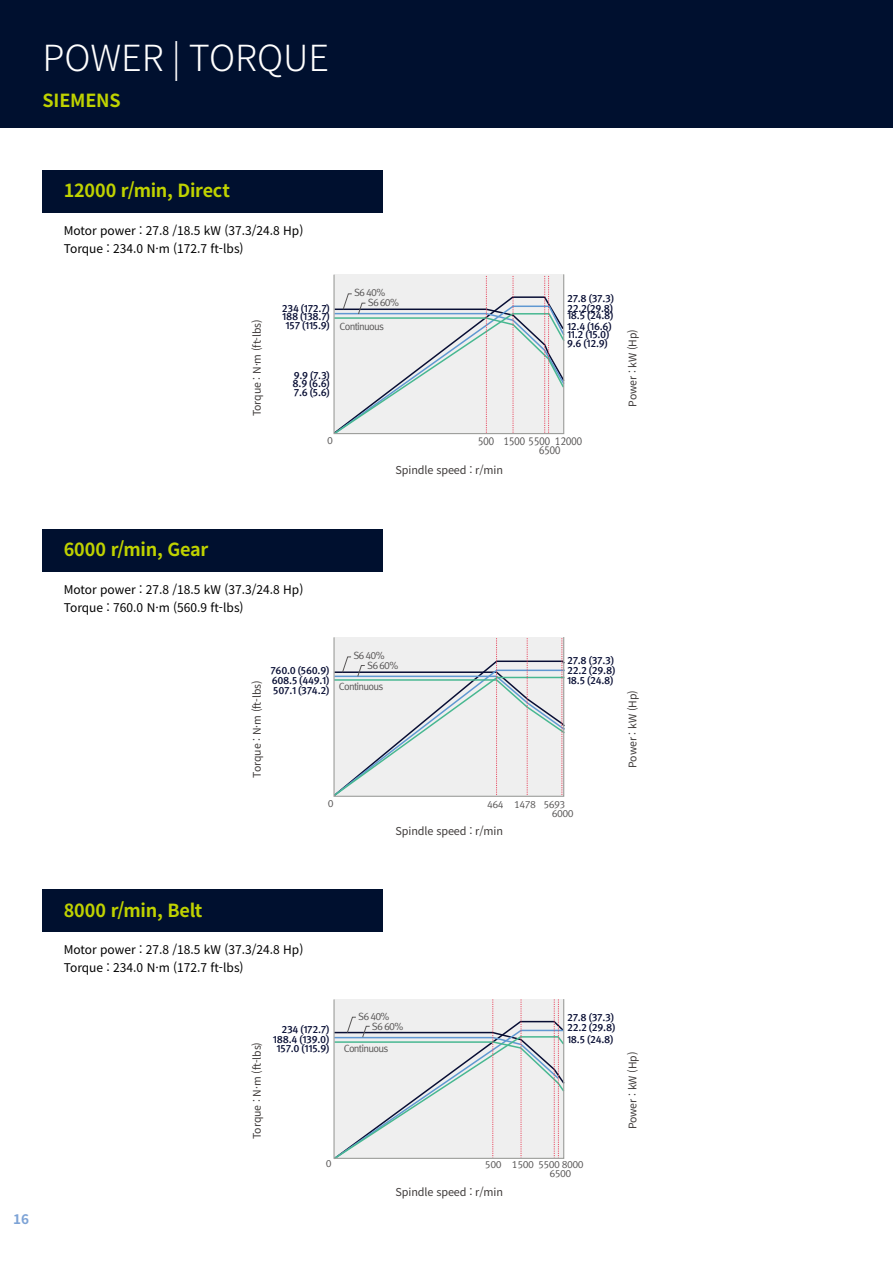
<style>
.page{position:relative;width:893px;height:1263px;background:#fff}
.page>*{position:absolute;margin:0;border:0;box-sizing:border-box;transform-origin:0 0}
.t1{font:300 36px "Noto Sans KR";color:#fff}
.t2{font:700 18px "Noto Sans KR";letter-spacing:-.01em;color:#bfd200}
.t3{font:700 13.5px "Noto Sans KR";color:#7da3d6}
.t4{font:12px/18px "Noto Sans KR";color:#000}
.t5{font:11.7px/9.1px "Meta Normal LF";letter-spacing:-.05em;color:#595757;scale:.9 1}
.t6{font:10.8px "Noto Sans KR";letter-spacing:-.01em;color:#3e3a39}
.t7{font:500 10.5px/9.9px "Doosan Meta Pro";letter-spacing:-.025em;color:#080e34}
.t8{font:10.5px "Noto Sans KR";letter-spacing:-.01em;color:#3e3a39}
.t9{font:10.5px "Meta Normal LF";letter-spacing:-.07em;color:#595757}
.t10{font:10.5px/9.1px "Meta Normal LF";letter-spacing:-.05em;color:#595757}
</style>
<div class="page">
<div style="left:0;top:0;width:893px;height:128px;background:#00102f"></div>
<div style="left:43px;top:170px;width:340px;height:43px;background:#00102f"></div>
<div style="left:43px;top:529px;width:340px;height:42px;background:#00102f"></div>
<div style="left:43px;top:889px;width:340px;height:43px;background:#00102f"></div>
<svg style="left:334px;top:276px;width:231px;height:159px"></svg>
<svg style="left:335px;top:638px;width:230px;height:159px"></svg>
<svg style="left:335px;top:999px;width:230px;height:160px"></svg>
<div style="left:333px;top:274px;width:231px;height:160px;border:1px solid #9d9e9b"></div>
<div style="left:333px;top:636px;width:231px;height:161px;border:1px solid #9d9e9b"></div>
<div style="left:333px;top:998px;width:231px;height:161px;border:1px solid #9d9e9b"></div>
<h1 class="t1" style="left:43px;top:38px;width:288px">POWER | TORQUE</h1>
<h2 class="t2" style="left:43px;top:90px;width:80px">SIEMENS</h2>
<p class="t3" style="left:13px;top:1211px;width:17px">16</p>
<h2 class="t2" style="left:64px;top:181px;width:168px">12000 r/min, Direct</h2>
<p class="t4" style="left:64px;top:222px;width:241px">Motor power : 27.8 /18.5 kW (37.3/24.8 Hp)<br>Torque : 234.0 N·m (172.7 ft-lbs)</p>
<p class="t8" style="left:251px;top:416px;width:98px;rotate:-90deg">Torque : N·m (ft-lbs)</p>
<p class="t7" style="left:282px;top:304px;width:50px">234 (172.7)</p>
<p class="t7" style="left:282px;top:311px;width:49px">188 (138.7)</p>
<p class="t7" style="left:286px;top:320px;width:46px">157 (115.9)</p>
<p class="t9" style="left:354px;top:287px;width:33px">S6 40%</p>
<p class="t9" style="left:368px;top:297px;width:33px">S6 60%</p>
<p class="t9" style="left:340px;top:320px;width:46px">Continuous</p>
<p class="t7" style="left:294px;top:370px;width:38px">9.9 (7.3)</p>
<p class="t7" style="left:293px;top:379px;width:39px">8.9 (6.6)</p>
<p class="t7" style="left:294px;top:387px;width:37px">7.6 (5.6)</p>
<p class="t7" style="left:567px;top:293px;width:48px">27.8 (37.3)</p>
<p class="t7" style="left:567px;top:322px;width:46px">12.4 (16.6)</p>
<p class="t7" style="left:567px;top:304px;width:48px">22.2(29.8)</p>
<p class="t7" style="left:567px;top:330px;width:44px">11.2 (15.0)</p>
<p class="t7" style="left:567px;top:310px;width:48px">18.5 (24.8)</p>
<p class="t7" style="left:567px;top:338px;width:42px">9.6 (12.9)</p>
<p class="t9" style="left:327px;top:434px;width:7px">0</p>
<p class="t5" style="left:539px;top:436px;width:50px;text-indent:-61px">500 1500 5500 12000<br>6500</p>
<p class="t6" style="left:396px;top:463px;width:109px">Spindle speed : r/min</p>
<p class="t8" style="left:627px;top:407px;width:79px;rotate:-90deg">Power : kW (Hp)</p>
<h2 class="t2" style="left:64px;top:539px;width:146px">6000 r/min, Gear</h2>
<p class="t4" style="left:64px;top:581px;width:241px">Motor power : 27.8 /18.5 kW (37.3/24.8 Hp)<br>Torque : 760.0 N·m (560.9 ft-lbs)</p>
<p class="t7" style="left:270px;top:665px;width:61px;line-height:10.5px">760.0 (560.9)<br>608.5 (449.1)</p>
<p class="t7" style="left:273px;top:685px;width:58px">507.1 (374.2)</p>
<p class="t8" style="left:251px;top:777px;width:98px;rotate:-90deg">Torque : N·m (ft-lbs)</p>
<p class="t9" style="left:353px;top:650px;width:33px">S6 40%</p>
<p class="t9" style="left:367px;top:660px;width:33px">S6 60%</p>
<p class="t9" style="left:339px;top:680px;width:46px">Continuous</p>
<p class="t7" style="left:567px;top:655px;width:50px">27.8 (37.3)<br>22.2 (29.8)<br>18.5 (24.8)</p>
<p class="t9" style="left:328px;top:797px;width:7px">0</p>
<p class="t9" style="left:487px;top:798px;width:51px">464 1478</p>
<p class="t6" style="left:396px;top:825px;width:109px">Spindle speed : r/min</p>
<p class="t9" style="left:543px;top:798px;width:23px">5693</p>
<p class="t9" style="left:552px;top:807px;width:23px">6000</p>
<p class="t8" style="left:627px;top:768px;width:79px;rotate:-90deg">Power : kW (Hp)</p>
<h2 class="t2" style="left:64px;top:900px;width:140px">8000 r/min, Belt</h2>
<p class="t4" style="left:64px;top:941px;width:241px">Motor power : 27.8 /18.5 kW (37.3/24.8 Hp)<br>Torque : 234.0 N·m (172.7 ft-lbs)</p>
<p class="t8" style="left:251px;top:1139px;width:98px;rotate:-90deg">Torque : N·m (ft-lbs)</p>
<p class="t7" style="left:281px;top:1025px;width:50px">234 (172.7)</p>
<p class="t7" style="left:273px;top:1034px;width:58px;line-height:9.4px;text-align:center">188.4 (139.0)<br>157.0 (115.9)</p>
<p class="t9" style="left:358px;top:1010px;width:33px">S6 40%</p>
<p class="t9" style="left:372px;top:1020px;width:33px">S6 60%</p>
<p class="t9" style="left:344px;top:1042px;width:46px">Continuous</p>
<p class="t7" style="left:567px;top:1013px;width:50px">27.8 (37.3)<br>22.2 (29.8)</p>
<p class="t7" style="left:567px;top:1034px;width:48px">18.5 (24.8)</p>
<p class="t9" style="left:326px;top:1157px;width:7px">0</p>
<p class="t10" style="left:549px;top:1159px;width:36px;text-indent:-65px">500 1500 5500 8000<br>6500</p>
<p class="t6" style="left:396px;top:1186px;width:109px">Spindle speed : r/min</p>
<p class="t8" style="left:627px;top:1129px;width:79px;rotate:-90deg">Power : kW (Hp)</p>
</div>
